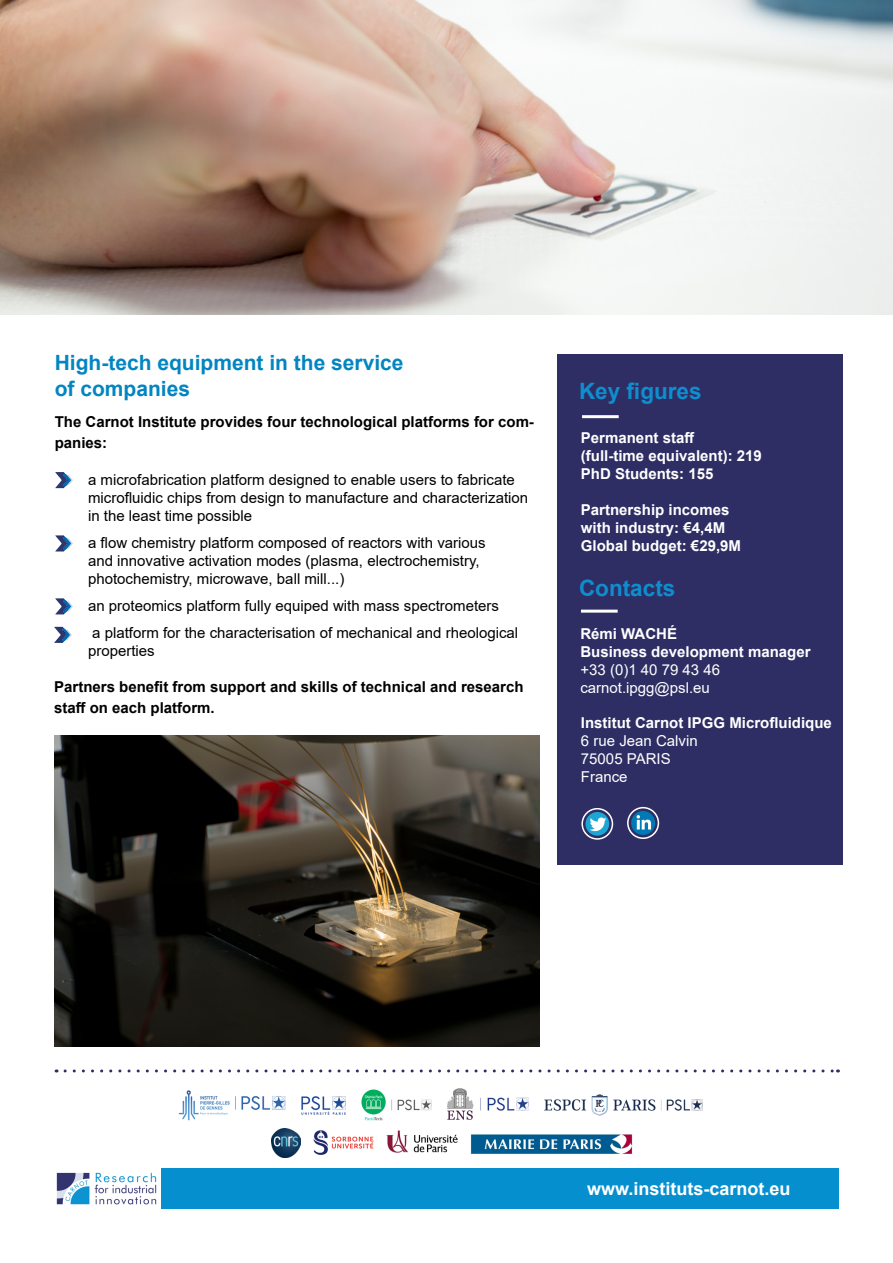
<style>
.page{position:relative;width:893px;height:1263px;background:#fff}
.page>*{position:absolute;margin:0;border:0;box-sizing:border-box;transform-origin:0 0}
.t1{font:700 22.5px "Arial";color:#0e8ece}
.t2{font:700 21px/25.2px "Arial";color:#0285c1}
.t3{font:700 18px "Arial";color:#fff}
.t4{font:15px/18px "Arial";color:#000}
.t5{font:700 15px/18px "Arial";color:#fff}
.t6{font:700 15px/21px "Arial";color:#000}
.t7{font:15px/18px "Arial";color:#fff}
</style>
<div class="page">
<div style="left:557px;top:354px;width:286px;height:511px;background:#2e2e65"></div>
<img style="left:0;top:0;width:893px;height:315px">
<hr style="left:582px;top:415px;width:37px;height:3px;background:#fff">
<hr style="left:581px;top:610px;width:37px;height:3px;background:#fff">
<svg style="left:581px;top:808px;width:32px;height:32px"></svg>
<svg style="left:627px;top:807px;width:32px;height:32px"></svg>
<svg style="left:55px;top:598px;width:18px;height:16px"></svg>
<svg style="left:54px;top:627px;width:18px;height:16px"></svg>
<svg style="left:55px;top:535px;width:18px;height:16px"></svg>
<svg style="left:55px;top:472px;width:18px;height:16px"></svg>
<svg style="left:65px;top:1069px;width:773px;height:3px"></svg>
<img style="left:544px;top:1094px;width:159px;height:22px">
<img style="left:178px;top:1090px;width:108px;height:31px">
<img style="left:447px;top:1088px;width:82px;height:32px">
<img style="left:361px;top:1089px;width:71px;height:32px">
<img style="left:313px;top:1130px;width:61px;height:25px">
<img style="left:387px;top:1131px;width:70px;height:21px">
<img style="left:54px;top:736px;width:486px;height:310px">
<img style="left:272px;top:1128px;width:29px;height:29px">
<img style="left:471px;top:1134px;width:162px;height:20px">
<img style="left:301px;top:1096px;width:45px;height:19px">
<div style="left:54px;top:1168px;width:785px;height:41px;background:#068fcf"></div>
<img style="left:54px;top:1168px;width:106px;height:41px">
<h2 class="t2" style="left:55px;top:351px;width:350px">High-tech equipment in the service of companies</h2>
<p class="t6" style="left:55px;top:412px;width:481px">The Carnot Institute provides four technological platforms for com&shy;panies:</p>
<p class="t4" style="left:88px;top:471px;width:442px;text-indent:-27px">• a microfabrication platform designed to enable users to fabricate microfluidic chips from design to manufacture and characterization in the least time possible</p>
<p class="t4" style="left:88px;top:534px;width:399px;text-indent:-27px">• a flow chemistry platform composed of reactors with various and innovative activation modes (plasma, electrochemistry, photochemistry, microwave, ball mill...)</p>
<p class="t4" style="left:61px;top:597px;width:439px">• an proteomics platform fully equiped with mass spectrometers</p>
<p class="t4" style="left:88px;top:624px;width:432px;text-indent:-27px">• a platform for the characterisation of mechanical and rheological properties</p>
<p class="t6" style="left:54px;top:676px;width:471px">Partners benefit from support and skills of technical and research staff on each platform.</p>
<h1 class="t1" style="left:579px;top:375px;width:124px">Key figures</h1>
<p class="t5" style="left:581px;top:429px;width:182px">Permanent staff<br>(full-time equivalent): 219<br>PhD Students: 155</p>
<p class="t5" style="left:581px;top:501px;width:162px">Partnership incomes with industry: €4,4M<br>Global budget: €29,9M</p>
<h1 class="t1" style="left:579px;top:572px;width:98px">Contacts</h1>
<p class="t5" style="left:580px;top:625px;width:232px">Rémi WACHÉ<br>Business development manager</p>
<p class="t7" style="left:580px;top:661px;width:141px">+33 (0)1 40 79 43 46 carnot.ipgg@psl.eu</p>
<p class="t5" style="left:581px;top:714px;width:252px">Institut Carnot IPGG Microfluidique</p>
<p class="t7" style="left:581px;top:732px;width:118px">6 rue Jean Calvin<br>75005 PARIS<br>France</p>
<p class="t3" style="left:587px;top:1176px;width:205px">www.instituts-carnot.eu</p>
</div>
